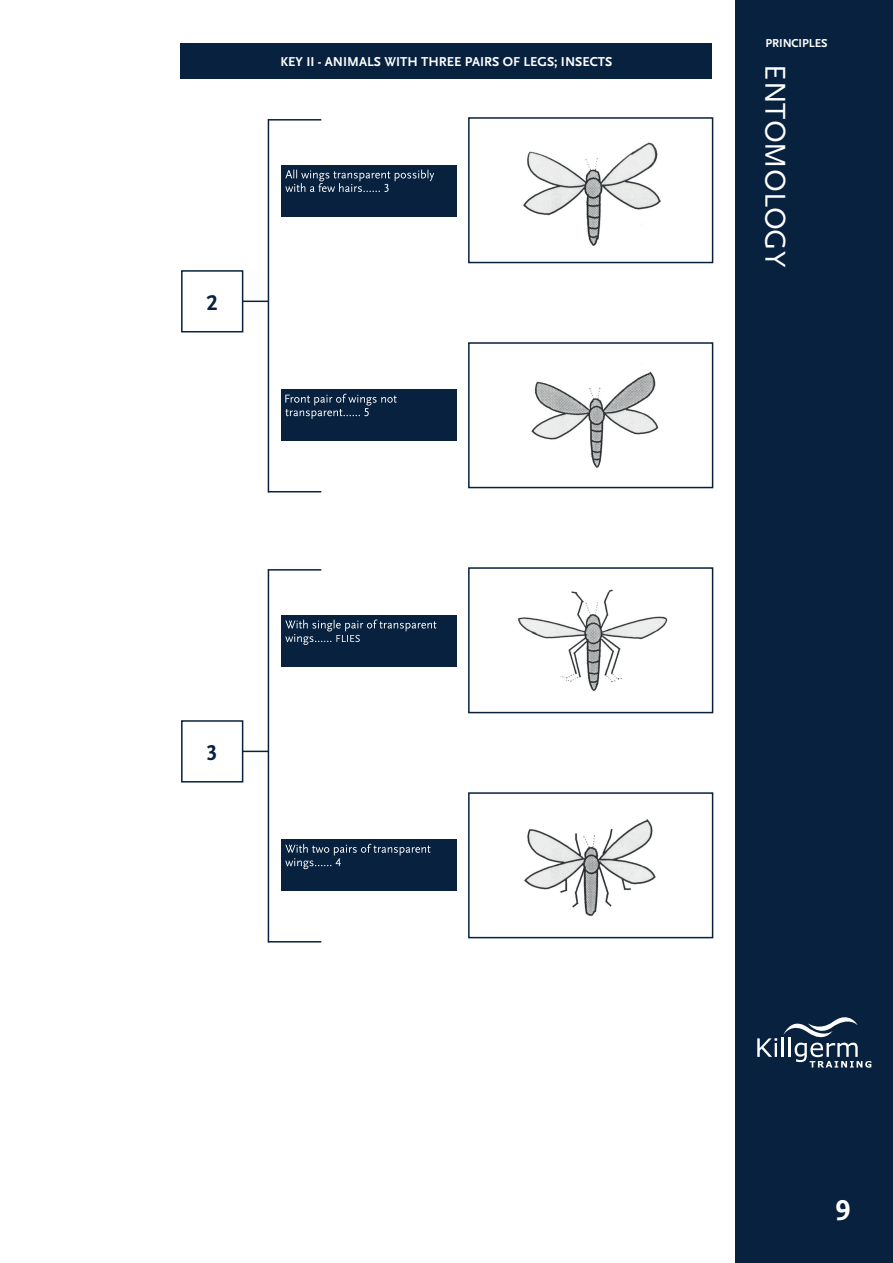
<style>
.page{position:relative;width:893px;height:1263px;background:#fff}
.page>*{position:absolute;margin:0;border:0;box-sizing:border-box;transform-origin:0 0}
.t1{font:30px "Scala Sans LF";color:#fff}
.t2{font:700 30px "Scala Sans LF";color:#fff}
.t3{font:700 22.5px "Scala Sans LF";color:#07213e}
.t4{font:700 13.5px "Scala Sans LF";color:#fff}
.t5{font:700 12px "Scala Sans LF";color:#fff}
</style>
<div class="page">
<div style="left:736px;top:0;width:157px;height:1263px;background:#07213e"></div>
<svg style="left:757px;top:1038px;width:20px;height:19px"></svg>
<hr style="left:782px;top:1037px;width:2px;height:20px;background:#fff">
<svg style="left:783px;top:1017px;width:88px;height:51px"></svg>
<div style="left:181px;top:44px;width:531px;height:35px;background:#07213e"></div>
<img style="left:523px;top:142px;width:138px;height:104px">
<div style="left:468px;top:117px;width:245px;height:146px;border:2px solid #07213e"></div>
<img style="left:518px;top:589px;width:150px;height:103px">
<div style="left:468px;top:567px;width:245px;height:146px;border:2px solid #07213e"></div>
<img style="left:531px;top:364px;width:128px;height:104px">
<div style="left:468px;top:342px;width:245px;height:146px;border:2px solid #07213e"></div>
<img style="left:524px;top:819px;width:132px;height:97px">
<div style="left:468px;top:792px;width:245px;height:146px;border:2px solid #07213e"></div>
<div style="left:281px;top:165px;width:176px;height:51px;background:#07213e"></div>
<svg style="left:285px;top:170px;width:149px;height:22px"></svg>
<div style="left:281px;top:615px;width:176px;height:51px;background:#07213e"></div>
<svg style="left:285px;top:619px;width:151px;height:26px"></svg>
<div style="left:281px;top:389px;width:176px;height:51px;background:#07213e"></div>
<svg style="left:285px;top:394px;width:112px;height:25px"></svg>
<div style="left:281px;top:839px;width:176px;height:51px;background:#07213e"></div>
<svg style="left:285px;top:844px;width:146px;height:25px"></svg>
<hr style="left:237px;top:301px;width:32px;height:1px;background:#07213e">
<hr style="left:237px;top:751px;width:32px;height:1px;background:#07213e">
<hr style="left:268px;top:491px;width:53px;height:1px;background:#07213e">
<hr style="left:268px;top:941px;width:53px;height:1px;background:#07213e">
<hr style="left:268px;top:119px;width:53px;height:2px;background:#07213e">
<hr style="left:268px;top:569px;width:53px;height:2px;background:#07213e">
<hr style="left:268px;top:119px;width:1px;height:373px;background:#07213e">
<hr style="left:268px;top:569px;width:1px;height:373px;background:#07213e">
<div style="left:182px;top:271px;width:61px;height:61px;background:#fff"></div>
<div style="left:181px;top:270px;width:62px;height:62px;border:2px solid #07213e"></div>
<div style="left:182px;top:721px;width:61px;height:61px;background:#fff"></div>
<div style="left:181px;top:720px;width:62px;height:62px;border:2px solid #07213e"></div>
<p class="t4" style="left:281px;top:55px;width:333px">KEY II - ANIMALS WITH THREE PAIRS OF LEGS; INSECTS</p>
<h2 class="t3" style="left:207px;top:290px;width:13px">2</h2>
<p class="t5" style="left:765px;top:37px;width:64px">PRINCIPLES</p>
<h1 class="t1" style="left:791px;top:64px;width:204px;rotate:90deg">ENTOMOLOGY</h1>
<h2 class="t3" style="left:207px;top:740px;width:13px">3</h2>
<h1 class="t2" style="left:835px;top:1194px;width:16px">9</h1>
</div>
